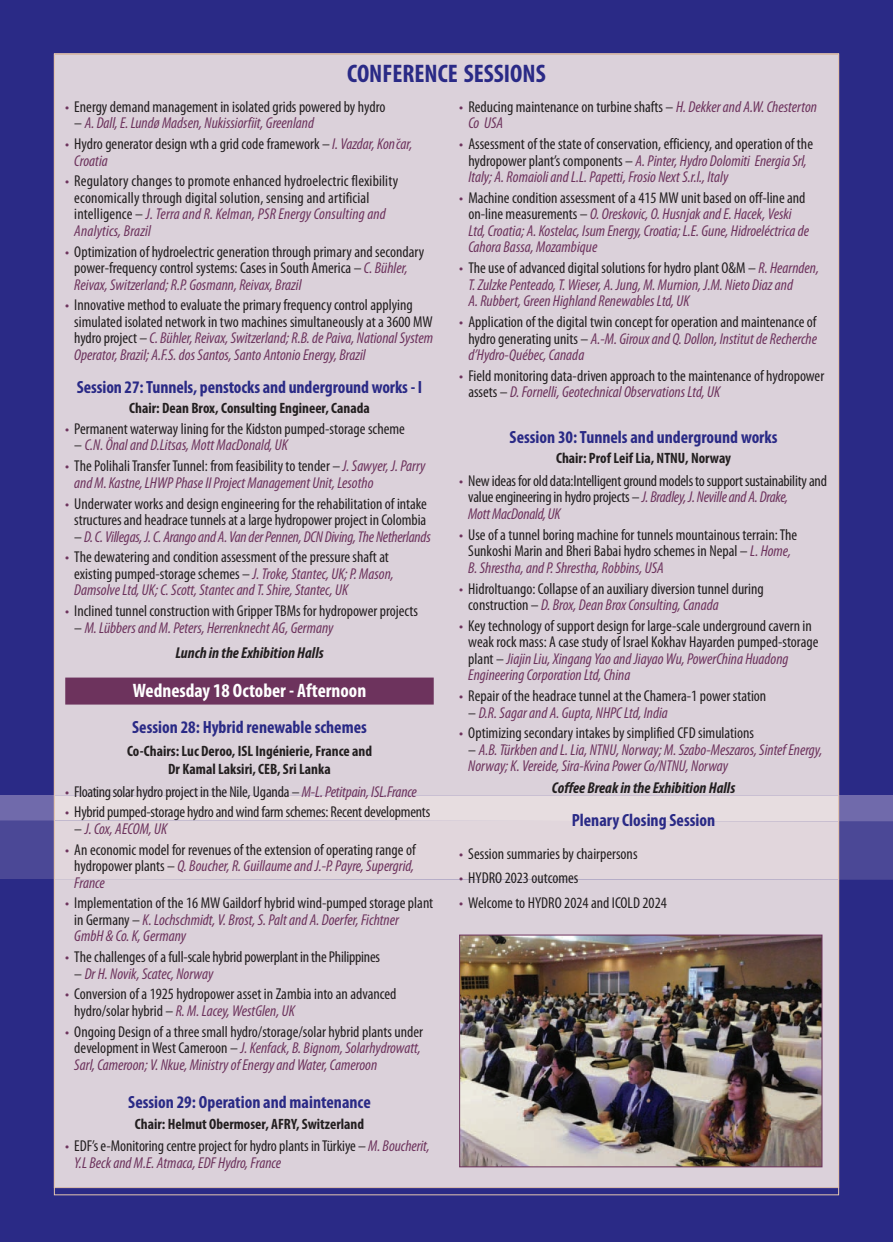
<style>
.page{position:relative;width:893px;height:1242px;background:#2a2a86}
.page>*{position:absolute;margin:0;border:0;box-sizing:border-box;transform-origin:0 0}
.t1{font:700 condensed 25.5px "Myriad Pro";color:#2a2a86}
.t2{font:700 condensed 19.5px "Myriad Pro";color:#fff}
.t3{font:700 condensed 17.7px "Myriad Pro";color:#2a2a86}
.t4{font:condensed 15.75px/16.5px "Myriad Pro";color:#231f20}
.t5{font:italic condensed 15.75px/16.5px "Myriad Pro";color:#6d335d}
.t6{font:italic 700 condensed 15.75px "Myriad Pro";color:#231f20}
.t7{font:700 condensed 15px/18px "Myriad Pro";color:#231f20;text-align:center}
.s1{color:#6d335d}
.s2{font-style:normal;color:#231f20}
.s3{font-style:italic;color:#6d335d}
.s4{font-style:normal}
.s5{font-weight:700;color:#231f20}
</style>
<div class="page">
<div style="left:0;top:795px;width:893px;height:84px;background:#706aab"></div>
<svg style="left:0;top:820px;width:893px;height:59px;background:#514d98"></svg>
<div style="left:56px;top:56px;width:781px;height:1130px;background:#dbd1da"></div>
<div style="left:56px;top:795px;width:781px;height:25px;background:#e7dde0"></div>
<div style="left:56px;top:820px;width:781px;height:59px;background:#e1d6dc"></div>
<div style="left:65px;top:677px;width:369px;height:27px;background:#6d335d"></div>
<img style="left:461px;top:936px;width:359px;height:229px">
<div style="left:459px;top:934px;width:363px;height:233px;border:1px solid #6d335d"></div>
<h1 class="t1" style="left:347px;top:64px;width:200px">CONFERENCE SESSIONS</h1>
<p class="t4" style="left:65px;top:100px;width:322px"><span class="s1">•</span> Energy demand management in isolated grids powered by hydro</p>
<p class="t5" style="left:74px;top:116px;width:241px"><span class="s2">–</span> A. Dall, E. Lundø Madsen, Nukissiorfiit, Greenland</p>
<p class="t4" style="left:74px;top:137px;width:339px;text-indent:-9px"><span class="s1">•</span> Hydro generator design wth a grid code framework – <span class="s3">I. Vazdar, Kon˘car,<br>Croatia</span></p>
<p class="t4" style="left:74px;top:174px;width:325px;text-indent:-9px"><span class="s1">•</span> Regulatory changes to promote enhanced hydroelectric flexibility economically through digital solution, sensing and artificial intelligence – <span class="s3">J. Terra and R. Kelman, PSR Energy Consulting and Analytics, Brazil</span></p>
<p class="t4" style="left:74px;top:244px;width:351px;text-indent:-9px"><span class="s1">•</span> Optimization of hydroelectric generation through primary and secondary power-frequency control systems: Cases in South America – <span class="s3">C. Bühler,<br>Reivax, Switzerland; R.P. Gosmann, Reivax, Brazil</span></p>
<p class="t4" style="left:74px;top:298px;width:360px;text-indent:-9px"><span class="s1">•</span> Innovative method to evaluate the primary frequency control applying simulated isolated network in two machines simultaneously at a 3600 MW hydro project – <span class="s3">C. Bühler, Reivax, Switzerland; R.B. de Paiva, National System Operator, Brazil; A.F.S. dos Santos, Santo Antonio Energy, Brazil</span></p>
<p class="t3" style="left:77px;top:381px;width:347px">Session 27: Tunnels, penstocks and underground works - I</p>
<p class="t7" style="left:129px;top:400px;width:242px">Chair: Dean Brox, Consulting Engineer, Canada</p>
<p class="t4" style="left:65px;top:422px;width:341px"><span class="s1">•</span> Permanent waterway lining for the Kidston pumped-storage scheme</p>
<p class="t5" style="left:74px;top:438px;width:215px"><span class="s2">–</span> C.N. Önal and D.Litsas, Mott MacDonald, UK</p>
<p class="t5" style="left:74px;top:459px;width:353px;text-indent:-9px"><span class="s4">•</span> <span class="s2">The Polihali Transfer Tunnel: from feasibility to tender –</span> J. Sawyer, J. Parry and M. Kastne, LHWP Phase II Project Management Unit, Lesotho</p>
<p class="t4" style="left:65px;top:496px;width:367px;text-align:center"><span class="s1">•</span> Underwater works and design engineering for the rehabilitation of intake structures and headrace tunnels at a large hydropower project in Colombia –<span class="s3">D. C. Villegas, J. C. Arango and A. Van der Pennen, DCN Diving, The Netherlands</span></p>
<p class="t4" style="left:74px;top:550px;width:321px;text-indent:-9px"><span class="s1">•</span> The dewatering and condition assessment of the pressure shaft at existing pumped-storage schemes – <span class="s3">J. Troke, Stantec, UK; P. Mason,<br>Damsolve Ltd, UK; C. Scott, Stantec and T. Shire, Stantec, UK</span></p>
<p class="t4" style="left:65px;top:604px;width:354px"><span class="s1">•</span> Inclined tunnel construction with Gripper TBMs for hydropower projects</p>
<p class="t5" style="left:175px;top:616px;width:160px;line-height:25.8px;text-indent:-101px"><span class="s2">–</span> M. Lübbers and M. Peters, Herrenknecht AG, Germany<br><span class="s5">Lunch in the Exhibition Halls</span></p>
<p class="t2" style="left:133px;top:684px;width:235px">Wednesday 18 October - Afternoon</p>
<p class="t3" style="left:132px;top:721px;width:236px">Session 28: Hybrid renewable schemes</p>
<p class="t7" style="left:127px;top:743px;width:247px">Co-Chairs: Luc Deroo, ISL Ingénierie, France and<br>Dr Kamal Laksiri, CEB, Sri Lanka</p>
<p class="t4" style="left:65px;top:784px;width:353px"><span class="s1">•</span> Floating solar hydro project in the Nile, Uganda – <span class="s3">M-L. Petitpain, ISL.France</span></p>
<p class="t4" style="left:65px;top:805px;width:367px"><span class="s1">•</span> Hybrid pumped-storage hydro and wind farm schemes: Recent developments</p>
<p class="t5" style="left:74px;top:821px;width:95px"><span class="s2">–</span> J. Cox, AECOM, UK</p>
<p class="t4" style="left:74px;top:842px;width:343px;text-align:justify;text-indent:-9px"><span class="s1">•</span> An economic model for revenues of the extension of operating range of hydropower plants – <span class="s3">Q. Boucher, R. Guillaume and J.-P. Payre, Supergrid, France</span></p>
<p class="t4" style="left:74px;top:896px;width:360px;text-indent:-9px"><span class="s1">•</span> Implementation of the 16 MW Gaildorf hybrid wind-pumped storage plant in Germany – <span class="s3">K. Lochschmidt, V. Brost, S. Palt and A. Doerfer, Fichtner<br>GmbH &amp; Co. K, Germany</span></p>
<p class="t4" style="left:65px;top:950px;width:316px"><span class="s1">•</span> The challenges of a full-scale hybrid powerplant in the Philippines</p>
<p class="t5" style="left:74px;top:966px;width:141px"><span class="s2">–</span> Dr H. Novik, Scatec, Norway</p>
<p class="t4" style="left:74px;top:987px;width:324px;text-indent:-9px"><span class="s1">•</span> Conversion of a 1925 hydropower asset in Zambia into an advanced hydro/solar hybrid – <span class="s3">R. M. Lacey, WestGlen, UK</span></p>
<p class="t4" style="left:74px;top:1024px;width:350px;text-indent:-9px"><span class="s1">•</span> Ongoing Design of a three small hydro/storage/solar hybrid plants under development in West Cameroon – <span class="s3">J. Kenfack, B. Bignom, Solarhydrowatt,<br>Sarl, Cameroon; V. Nkue, Ministry of Energy and Water, Cameroon</span></p>
<p class="t3" style="left:128px;top:1096px;width:244px">Session 29: Operation and maintenance</p>
<p class="t7" style="left:135px;top:1115px;width:231px">Chair: Helmut Obermoser, AFRY, Switzerland</p>
<p class="t4" style="left:74px;top:1139px;width:357px;text-indent:-9px"><span class="s1">•</span> EDF’s e-Monitoring centre project for hydro plants in Türkiye – <span class="s3">M. Boucherit,<br>Y.L Beck and M.E. Atmaca, EDF Hydro, France</span></p>
<p class="t4" style="left:468px;top:100px;width:350px;text-indent:-9px"><span class="s1">•</span> Reducing maintenance on turbine shafts – <span class="s3">H. Dekker and A.W. Chesterton<br>Co USA</span></p>
<p class="t4" style="left:468px;top:137px;width:346px;text-indent:-9px"><span class="s1">•</span> Assessment of the state of conservation, efficiency, and operation of the hydropower plant’s components – <span class="s3">A. Pinter, Hydro Dolomiti Energia Srl,<br>Italy; A. Romaioli and L.L. Papetti, Frosio Next S.r.l., Italy</span></p>
<p class="t5" style="left:468px;top:191px;width:342px;text-indent:-9px"><span class="s4">•</span> <span class="s2">Machine condition assessment of a 415 MW unit based on off-line and on-line measurements –</span> O. Oreskovic, O. Husnjak and E. Hacek, Veski Ltd, Croatia; A. Kostelac, Isum Energy, Croatia; L.E. Gune, Hidroeléctrica de Cahora Bassa, Mozambique</p>
<p class="t5" style="left:468px;top:261px;width:352px;text-indent:-9px"><span class="s4">•</span> <span class="s2">The use of advanced digital solutions for hydro plant O&amp;M –</span> R. Hearnden,<br>T. Zulzke Penteado, T. Wieser, A. Jung, M. Murnion, J.M. Nieto Diaz and<br>A. Rubbert, Green Highland Renewables Ltd, UK</p>
<p class="t4" style="left:468px;top:315px;width:350px;text-align:justify;text-indent:-9px"><span class="s1">•</span> Application of the digital twin concept for operation and maintenance of hydro generating units – <span class="s3">A.-M. Giroux and Q. Dollon, Institut de Recherche d’Hydro-Québec, Canada</span></p>
<p class="t4" style="left:468px;top:369px;width:357px;text-indent:-9px"><span class="s1">•</span> Field monitoring data-driven approach to the maintenance of hydropower assets – <span class="s3">D. Fornelli, Geotechnical Observations Ltd, UK</span></p>
<p class="t3" style="left:510px;top:431px;width:269px">Session 30: Tunnels and underground works</p>
<p class="t7" style="left:556px;top:450px;width:176px">Chair: Prof Leif Lia, NTNU, Norway</p>
<p class="t4" style="left:468px;top:474px;width:360px;text-indent:-9px"><span class="s1">•</span> New ideas for old data:Intelligent ground models to support sustainability and value engineering in hydro projects – <span class="s3">J. Bradley, J. Neville and A. Drake,<br>Mott MacDonald, UK</span></p>
<p class="t4" style="left:468px;top:527px;width:330px;text-indent:-9px"><span class="s1">•</span> Use of a tunnel boring machine for tunnels mountainous terrain: The<br>Sunkoshi Marin and Bheri Babai hydro schemes in Nepal – <span class="s3">L. Home,<br>B. Shrestha, and P. Shrestha, Robbins, USA</span></p>
<p class="t4" style="left:468px;top:581px;width:297px;text-indent:-9px"><span class="s1">•</span> HidroItuango: Collapse of an auxiliary diversion tunnel during construction – <span class="s3">D. Brox, Dean Brox Consulting, Canada</span></p>
<p class="t4" style="left:468px;top:618px;width:352px;text-indent:-9px"><span class="s1">•</span> Key technology of support design for large-scale underground cavern in weak rock mass: A case study of Israel Kokhav Hayarden pumped-storage plant – <span class="s3">Jiajin Liu, Xingang Yao and Jiayao Wu, PowerChina Huadong Engineering Corporation Ltd, China</span></p>
<p class="t4" style="left:459px;top:689px;width:309px"><span class="s1">•</span> Repair of the headrace tunnel at the Chamera-1 power station</p>
<p class="t5" style="left:468px;top:705px;width:201px"><span class="s2">–</span> D.R. Sagar and A. Gupta, NHPC Ltd, India</p>
<p class="t4" style="left:459px;top:726px;width:296px"><span class="s1">•</span> Optimizing secondary intakes by simplified CFD simulations</p>
<p class="t5" style="left:468px;top:743px;width:356px"><span class="s2">–</span> A.B. Türkben and L. Lia, NTNU, Norway; M. Szabo-Meszaros, Sintef Energy,<br>Norway; K. Vereide, Sira-Kvina Power Co/NTNU, Norway</p>
<p class="t6" style="left:552px;top:782px;width:185px">Coffee Break in the Exhibition Halls</p>
<p class="t3" style="left:572px;top:813px;width:145px">Plenary Closing Session</p>
<p class="t4" style="left:459px;top:846px;width:180px"><span class="s1">•</span> Session summaries by chairpersons</p>
<p class="t4" style="left:459px;top:871px;width:121px"><span class="s1">•</span> HYDRO 2023 outcomes</p>
<p class="t4" style="left:459px;top:895px;width:209px"><span class="s1">•</span> Welcome to HYDRO 2024 and ICOLD 2024</p>
</div>
